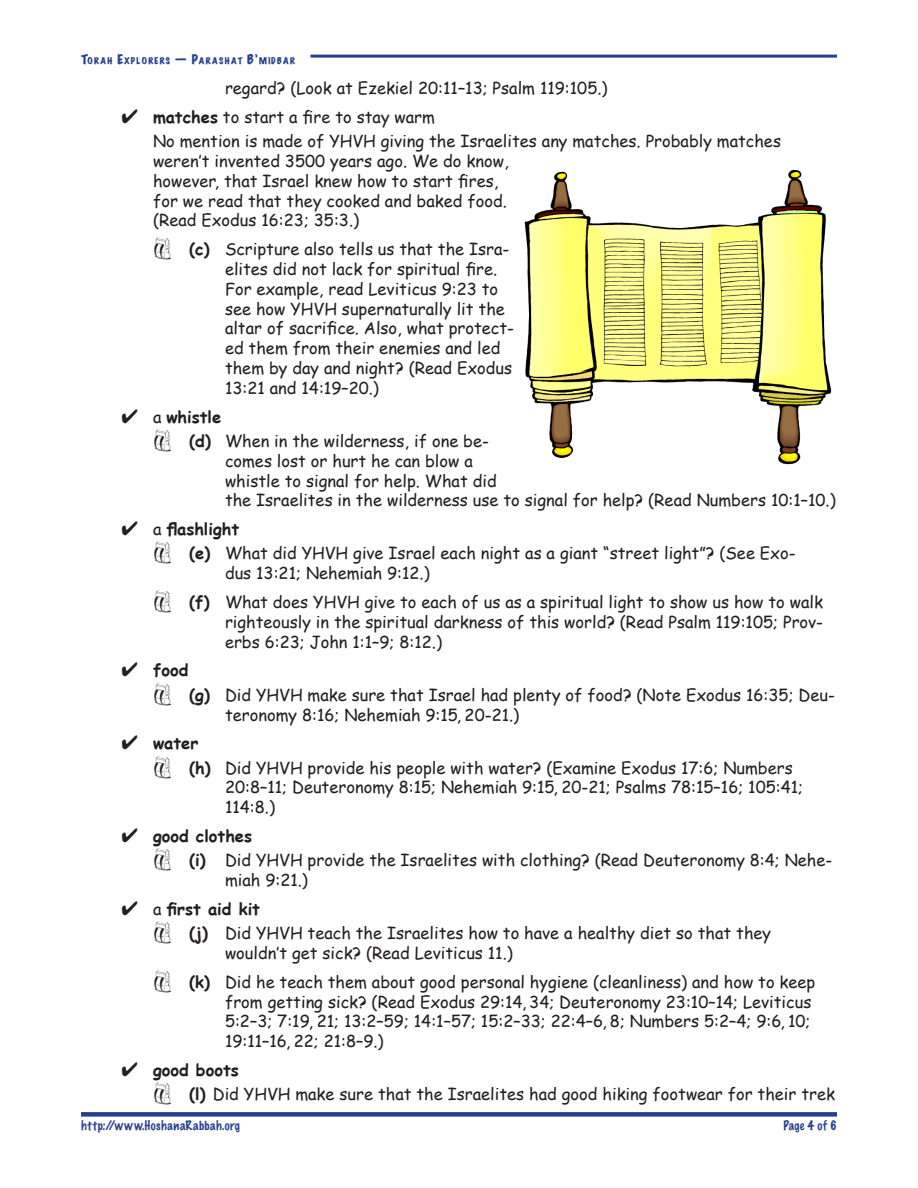
<style>
.page{position:relative;width:918px;height:1188px;background:#fff}
.page>*{position:absolute;margin:0;border:0;box-sizing:border-box;transform-origin:0 0}
.TE_Lists_B-PACK_dba{font:16.5px/19.8px "Comic Sans MS";color:#231f20}
.TE_indent_left_4p{font:16.5px/19.8px "Comic Sans MS";color:#231f20}
.TE_Lists_checkmark{font:700 16.5px "Comic Sans MS";color:#231f20}
.TE_Lists_checkmark-2{font:16.5px "Comic Sans MS";color:#231f20}
.t1{font:100 12px "Marker Felt";letter-spacing:.045em;color:#253f8e}
.t2{font:expanded 8.4px "Marker Felt";letter-spacing:.16em;color:#253f8e}
.s1{font-size:12px}
.s2{font-weight:700}
.s3{font-family:"Outfitters";font-size:22.5px}
.s4{font-weight:400}
</style>
<div class="page">
<div style="left:81px;top:1112px;width:756px;height:5px;background:#253f8e"></div>
<hr style="left:310px;top:55px;width:527px;height:3px;background:#253f8e">
<img style="left:525px;top:170px;width:307px;height:295px">
<p class="t2" style="left:81px;top:54px;width:216px"><span class="s1">T</span>ORAH <span class="s1">E</span>XPLORERS <span class="s1">— P</span>ARASHAT <span class="s1">B’</span>MIDBAR</p>
<p class="TE_Lists_B-PACK_dba" style="left:225px;top:78px;width:384px">regard? (Look at Ezekiel 20:11–13; Psalm 119:105.)</p>
<p class="TE_Lists_checkmark-2" style="left:122px;top:105px;width:315px">✔ <span class="s2">matches</span> to start a fire to stay warm</p>
<p class="TE_indent_left_4p" style="left:153px;top:131px;width:630px">No mention is made of YHVH giving the Israelites any matches. Probably matches weren’t invented 3500 years ago. We do know,<br>however, that Israel knew how to start fires,<br>for we read that they cooked and baked food.<br>(Read Exodus 16:23; 35:3.)</p>
<p class="TE_Lists_B-PACK_dba" style="left:225px;top:239px;width:291px;text-indent:-72px"><span class="s3">d</span> <span class="s2">(c)</span> Scripture also tells us that the Isra&shy;elites did not lack for spiritual fire.<br>For example, read Leviticus 9:23 to see how YHVH supernaturally lit the altar of sacrifice. Also, what protect&shy;ed them from their enemies and led them by day and night? (Read Exodus 13:21 and 14:19–20.)</p>
<p class="TE_Lists_checkmark" style="left:122px;top:405px;width:101px">✔ <span class="s4">a</span> whistle</p>
<p class="TE_Lists_B-PACK_dba" style="left:225px;top:431px;width:612px;text-indent:-72px"><span class="s3">d</span> <span class="s2">(d)</span> When in the wilderness, if one be-<br>comes lost or hurt he can blow a<br>whistle to signal for help. What did<br>the Israelites in the wilderness use to signal for help? (Read Numbers 10:1–10.)</p>
<p class="TE_Lists_checkmark" style="left:122px;top:517px;width:119px">✔ <span class="s4">a</span> flashlight</p>
<p class="TE_Lists_B-PACK_dba" style="left:225px;top:543px;width:572px;text-indent:-72px"><span class="s3">d</span> <span class="s2">(e)</span> What did YHVH give Israel each night as a giant “street light”? (See Exo&shy;dus 13:21; Nehemiah 9:12.)</p>
<p class="TE_Lists_B-PACK_dba" style="left:225px;top:592px;width:600px;text-align:justify;text-indent:-72px"><span class="s3">d</span> <span class="s2">(f)</span> What does YHVH give to each of us as a spiritual light to show us how to walk righteously in the spiritual darkness of this world? (Read Psalm 119:105; Prov&shy;erbs 6:23; John 1:1–9; 8:12.)</p>
<p class="TE_Lists_checkmark" style="left:122px;top:658px;width:68px">✔ food</p>
<p class="TE_Lists_B-PACK_dba" style="left:225px;top:684px;width:611px;text-indent:-72px"><span class="s3">d</span> <span class="s2">(g)</span> Did YHVH make sure that Israel had plenty of food? (Note Exodus 16:35; Deu&shy;teronomy 8:16; Nehemiah 9:15, 20-21.)</p>
<p class="TE_Lists_checkmark" style="left:122px;top:731px;width:78px">✔ water</p>
<p class="TE_Lists_B-PACK_dba" style="left:225px;top:757px;width:580px;text-indent:-72px"><span class="s3">d</span> <span class="s2">(h)</span> Did YHVH provide his people with water? (Examine Exodus 17:6; Numbers<br>20:8–11; Deuteronomy 8:15; Nehemiah 9:15, 20-21; Psalms 78:15–16; 105:41;<br>114:8.)</p>
<p class="TE_Lists_checkmark" style="left:122px;top:824px;width:132px">✔ good clothes</p>
<p class="TE_Lists_B-PACK_dba" style="left:225px;top:850px;width:609px;text-indent:-72px"><span class="s3">d</span> <span class="s2">(i)</span> Did YHVH provide the Israelites with clothing? (Read Deuteronomy 8:4; Nehe&shy;miah 9:21.)</p>
<p class="TE_Lists_checkmark" style="left:122px;top:897px;width:140px">✔ <span class="s4">a</span> first aid kit</p>
<p class="TE_Lists_B-PACK_dba" style="left:225px;top:923px;width:548px;text-indent:-72px"><span class="s3">d</span> <span class="s2">(j)</span> Did YHVH teach the Israelites how to have a healthy diet so that they wouldn’t get sick? (Read Leviticus 11.)</p>
<p class="TE_Lists_B-PACK_dba" style="left:225px;top:971px;width:592px;text-indent:-72px"><span class="s3">d</span> <span class="s2">(k)</span> Did he teach them about good personal hygiene (cleanliness) and how to keep from getting sick? (Read Exodus 29:14, 34; Deuteronomy 23:10–14; Leviticus 5:2–3; 7:19, 21; 13:2–59; 14:1–57; 15:2–33; 22:4–6, 8; Numbers 5:2–4; 9:6, 10; 19:11–16, 22; 21:8–9.)</p>
<p class="TE_Lists_checkmark" style="left:122px;top:1058px;width:119px">✔ good boots</p>
<p class="TE_Lists_B-PACK_dba" style="left:153px;top:1084px;width:684px"><span class="s3">d</span> <span class="s2">(l)</span> Did YHVH make sure that the Israelites had good hiking footwear for their trek</p>
<p class="t1" style="left:81px;top:1117px;width:161px">http://www.HoshanaRabbah.org</p>
<p class="t1" style="left:783px;top:1117px;width:55px">Page 4 of 6</p>
</div>
